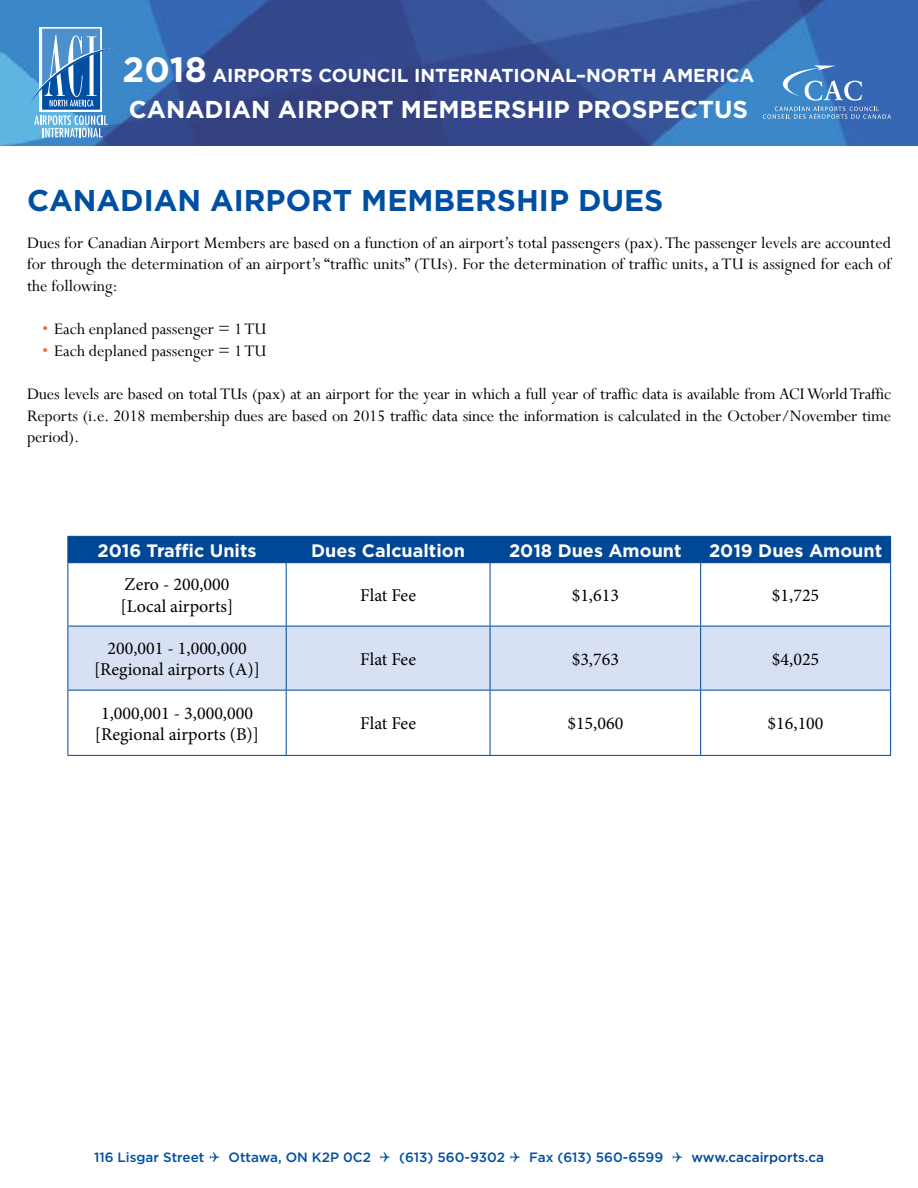
<style>
.page{position:relative;width:918px;height:1188px;background:#fff}
.page>*{position:absolute;margin:0;border:0;box-sizing:border-box;transform-origin:0 0}
.t1{font:700 30px "Gotham";color:#004fa3}
.t2{font:700 24.45px "Gotham";color:#fff}
.t3{font:700 18.75px "Gotham";color:#fff}
.t4{font:18px/21.6px "Perpetua";color:#000;text-align:justify}
.t5{font:18px "Minion Pro";color:#000}
.t6{font:700 18px "Gotham";color:#fff}
.t7{font:500 13.5px "Gotham";color:#004fa3}
.t8{font:500 13.5px "Gotham";color:#004795}
.s1{font-size:35.1px}
.s2{color:#eb6f47}
</style>
<div class="page">
<img style="left:0;top:0;width:918px;height:145px">
<div style="left:39px;top:27px;width:63px;height:84px;background:#bfd7ed"></div>
<svg style="left:28px;top:29px;width:88px;height:108px;background:#609bcf"></svg>
<svg style="left:763px;top:65px;width:128px;height:54px;background:#4e86c5"></svg>
<div style="left:69px;top:627px;width:821px;height:63px;background:#d7e1f3"></div>
<div style="left:68px;top:536px;width:823px;height:26px;background:#004795"></div>
<hr style="left:68px;top:562px;width:218px;height:1px;background:#004795">
<hr style="left:286px;top:562px;width:204px;height:1px;background:#004795">
<hr style="left:490px;top:562px;width:211px;height:1px;background:#004795">
<hr style="left:701px;top:562px;width:190px;height:1px;background:#004795">
<hr style="left:68px;top:563px;width:1px;height:63px;background:#004795">
<hr style="left:286px;top:563px;width:1px;height:63px;background:#004795">
<hr style="left:490px;top:563px;width:1px;height:63px;background:#004795">
<hr style="left:700px;top:563px;width:1px;height:63px;background:#004795">
<hr style="left:890px;top:563px;width:1px;height:63px;background:#004795">
<hr style="left:68px;top:626px;width:218px;height:1px;background:#004795">
<hr style="left:68px;top:626px;width:1px;height:64px;background:#004795">
<hr style="left:286px;top:626px;width:204px;height:1px;background:#004795">
<hr style="left:286px;top:626px;width:1px;height:64px;background:#004795">
<hr style="left:490px;top:626px;width:211px;height:1px;background:#004795">
<hr style="left:490px;top:626px;width:1px;height:64px;background:#004795">
<hr style="left:701px;top:626px;width:190px;height:1px;background:#004795">
<hr style="left:700px;top:626px;width:1px;height:64px;background:#004795">
<hr style="left:890px;top:626px;width:1px;height:64px;background:#004795">
<hr style="left:68px;top:690px;width:218px;height:1px;background:#004795">
<hr style="left:68px;top:691px;width:1px;height:64px;background:#004795">
<hr style="left:286px;top:690px;width:204px;height:1px;background:#004795">
<hr style="left:286px;top:691px;width:1px;height:64px;background:#004795">
<hr style="left:490px;top:690px;width:211px;height:1px;background:#004795">
<hr style="left:490px;top:691px;width:1px;height:64px;background:#004795">
<hr style="left:701px;top:690px;width:190px;height:1px;background:#004795">
<hr style="left:700px;top:691px;width:1px;height:64px;background:#004795">
<hr style="left:890px;top:691px;width:1px;height:64px;background:#004795">
<hr style="left:68px;top:755px;width:218px;height:1px;background:#004795">
<hr style="left:286px;top:755px;width:204px;height:1px;background:#004795">
<hr style="left:490px;top:755px;width:211px;height:1px;background:#004795">
<hr style="left:701px;top:755px;width:190px;height:1px;background:#004795">
<p class="t3" style="left:123px;top:63px;width:633px"><span class="s1">2018</span> AIRPORTS COUNCIL INTERNATIONAL–NORTH AMERICA</p>
<h2 class="t2" style="left:129px;top:93px;width:621px">CANADIAN AIRPORT MEMBERSHIP PROSPECTUS</h2>
<p class="t1" style="left:27px;top:181px;width:638px">CANADIAN AIRPORT MEMBERSHIP DUES</p>
<p class="t4" style="left:27px;top:231px;width:866px">Dues for Canadian Airport Members are based on a function of an airport’s total passengers (pax). The passenger levels are accounted for through the determination of an airport’s “traffic units” (TUs). For the determination of traffic units, a TU is assigned for each of the following:</p>
<p class="t4" style="left:42px;top:318px;width:226px"><span class="s2">•</span> Each enplaned passenger = 1 TU</p>
<p class="t4" style="left:42px;top:339px;width:226px"><span class="s2">•</span> Each deplaned passenger = 1 TU</p>
<p class="t4" style="left:27px;top:383px;width:866px">Dues levels are based on total TUs (pax) at an airport for the year in which a full year of traffic data is available from ACI World Traffic Reports (i.e. 2018 membership dues are based on 2015 traffic data since the information is calculated in the October/November time period).</p>
<p class="t6" style="left:97px;top:538px;width:161px">2016 Traffic Units</p>
<p class="t6" style="left:311px;top:538px;width:155px">Dues Calcualtion</p>
<p class="t6" style="left:509px;top:538px;width:174px">2018 Dues Amount</p>
<p class="t6" style="left:709px;top:538px;width:175px">2019 Dues Amount</p>
<p class="t5" style="left:125px;top:572px;width:106px">Zero - 200,000</p>
<p class="t5" style="left:121px;top:594px;width:114px">[Local airports]</p>
<p class="t5" style="left:360px;top:583px;width:57px">Flat Fee</p>
<p class="t5" style="left:572px;top:583px;width:49px">$1,613</p>
<p class="t5" style="left:772px;top:583px;width:49px">$1,725</p>
<p class="t5" style="left:107px;top:636px;width:141px">200,001 - 1,000,000</p>
<p class="t5" style="left:94px;top:658px;width:167px">[Regional airports (A)]</p>
<p class="t5" style="left:101px;top:701px;width:153px">1,000,001 - 3,000,000</p>
<p class="t5" style="left:95px;top:722px;width:166px">[Regional airports (B)]</p>
<p class="t5" style="left:360px;top:647px;width:57px">Flat Fee</p>
<p class="t5" style="left:572px;top:647px;width:49px">$3,763</p>
<p class="t5" style="left:772px;top:647px;width:49px">$4,025</p>
<p class="t5" style="left:360px;top:712px;width:57px">Flat Fee</p>
<p class="t5" style="left:567px;top:712px;width:57px">$15,060</p>
<p class="t5" style="left:768px;top:712px;width:57px">$16,100</p>
<p class="t7" style="left:94px;top:1148px;width:112px">116 Lisgar Street</p>
<p class="t7" style="left:229px;top:1148px;width:144px">Ottawa, ON K2P 0C2</p>
<p class="t7" style="left:399px;top:1148px;width:107px">(613) 560-9302</p>
<p class="t7" style="left:529px;top:1148px;width:136px">Fax (613) 560-6599</p>
<p class="t8" style="left:691px;top:1148px;width:134px">www.cacairports.ca</p>
</div>
